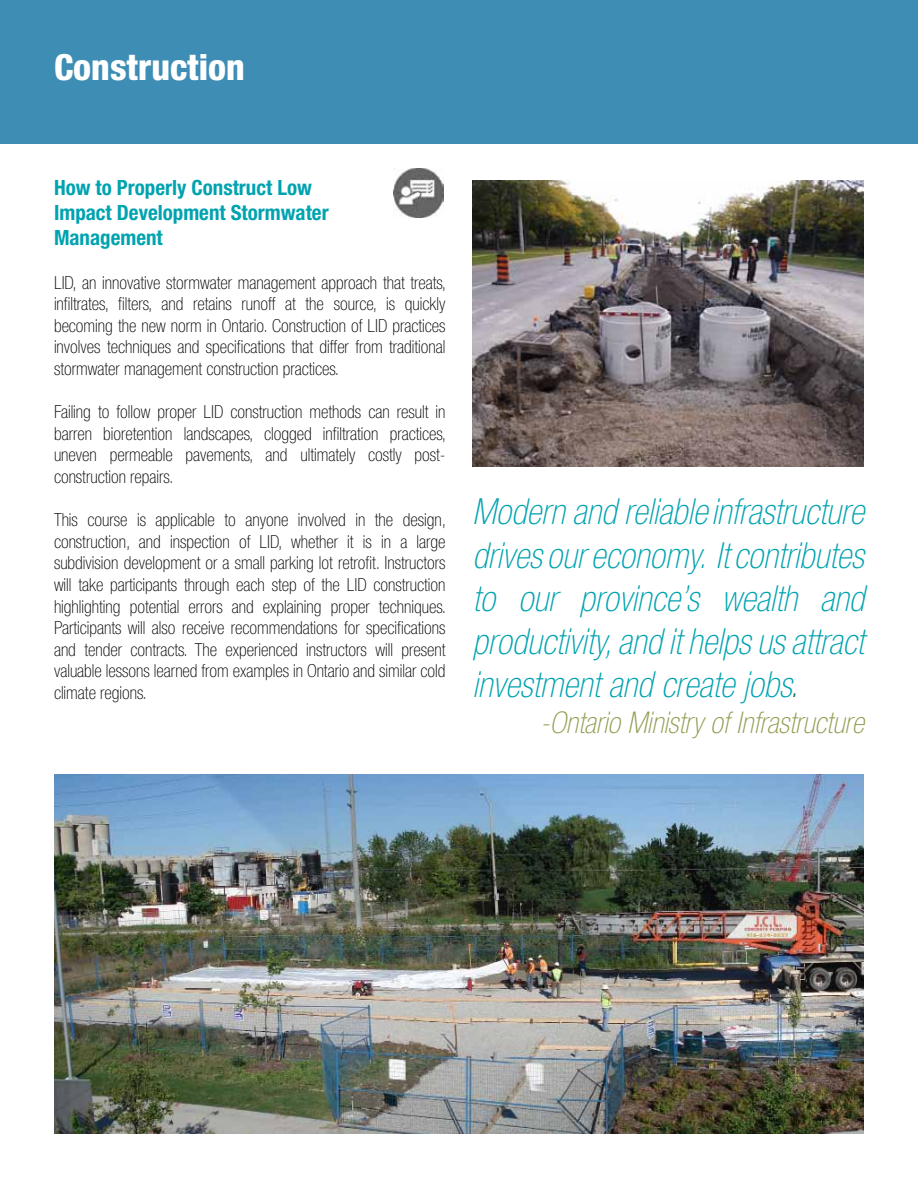
<style>
.page{position:relative;width:918px;height:1188px;background:#fff}
.page>*{position:absolute;margin:0;border:0;box-sizing:border-box;transform-origin:0 0}
.t1{font:italic 100 condensed 36px/43.2px "Helvetica Neue LT Pro";color:#00a3b0;text-align:justify}
.t2{font:800 condensed 36px "Helvetica Neue LT Pro";color:#fff}
.t3{font:italic 100 condensed 30px "Helvetica Neue LT Pro";color:#949c51}
.t4{font:700 condensed 21px/25.2px "Helvetica Neue LT Pro";color:#00a3b0}
.t5{font:100 condensed 18px/21.6px "Helvetica Neue LT Pro";color:#000;text-align:justify}
.s1{color:#016468}
</style>
<div class="page">
<div style="left:0;top:0;width:918px;height:144px;background:#3d8db5"></div>
<img style="left:54px;top:774px;width:810px;height:360px">
<img style="left:472px;top:180px;width:392px;height:286px">
<img style="left:393px;top:169px;width:50px;height:49px">
<h1 class="t2" style="left:54px;top:45px;width:192px">Construction</h1>
<p class="t4" style="left:54px;top:175px;width:276px">How to Properly Construct Low<br>Impact Development Stormwater<br>Management</p>
<p class="t5" style="left:54px;top:272px;width:394px">LID, an innovative stormwater management approach that treats, infiltrates, filters, and retains runoff at the source, is quickly becoming the new norm in Ontario. Construction of LID practices involves techniques and specifications that differ from traditional stormwater management construction practices.</p>
<p class="t5" style="left:54px;top:402px;width:394px">Failing to follow proper LID construction methods can result in barren bioretention landscapes, clogged infiltration practices, uneven permeable pavements, and ultimately costly post&shy;construction repairs.</p>
<p class="t5" style="left:54px;top:510px;width:394px">This course is applicable to anyone involved in the design, construction, and inspection of LID, whether it is in a large subdivision development or a small parking lot retrofit. Instructors will take participants through each step of the LID construction highlighting potential errors and explaining proper techniques.<br>Participants will also receive recommendations for specifications and tender contracts. The experienced instructors will present valuable lessons learned from examples in Ontario and similar cold climate regions.</p>
<h1 class="t1" style="left:472px;top:491px;width:393px">Modern and reliable infrastructure drives our economy. It contributes to our province’s wealth and productivity, and it helps us attract investment and create jobs<span class="s1">.</span></h1>
<h2 class="t3" style="left:540px;top:706px;width:325px">-Ontario Ministry of Infrastructure</h2>
</div>
